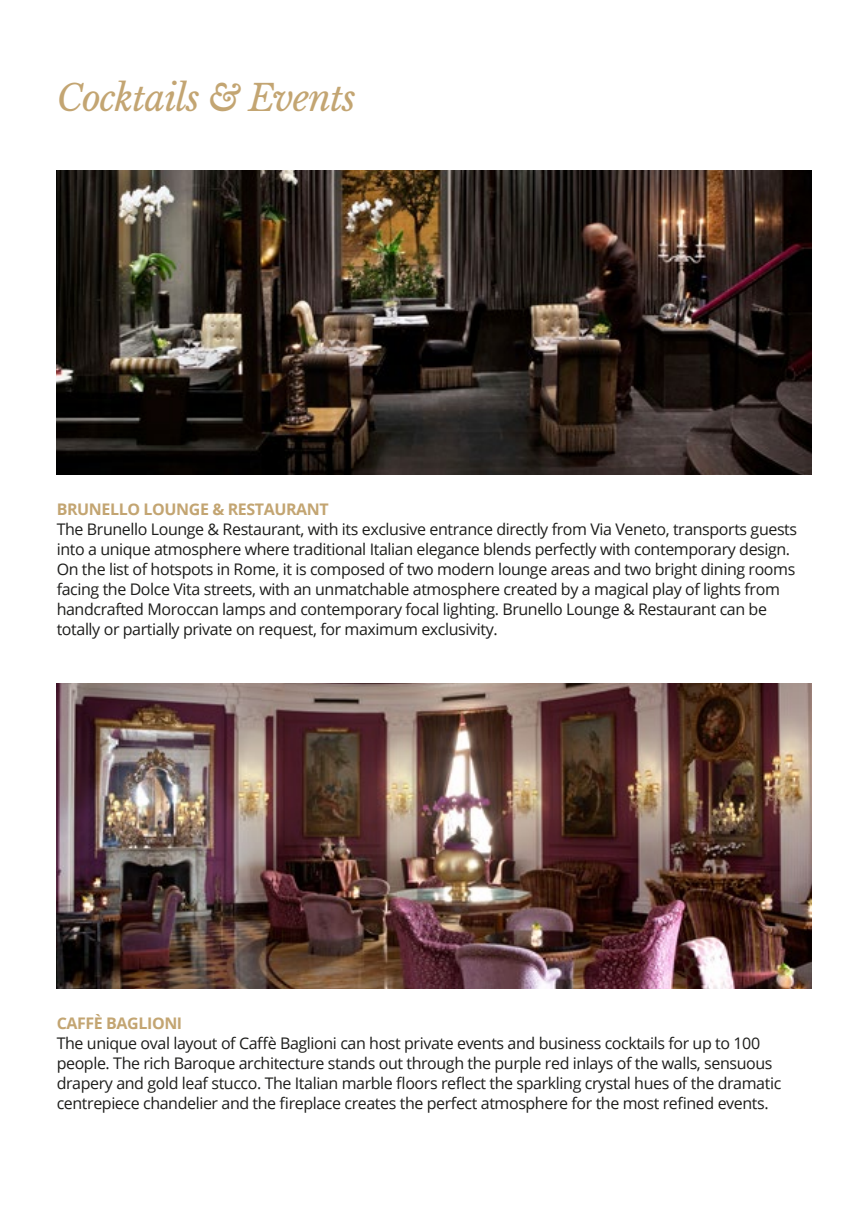
<style>
.page{position:relative;width:868px;height:1214px;background:#fff}
.page>*{position:absolute;margin:0;border:0;box-sizing:border-box;transform-origin:0 0}
.t1{font:italic 36px "Libre Baskerville";letter-spacing:-.025em;color:#c3a572}
.t2{font:16px/20px "Open Sans";letter-spacing:-.025em;color:#1d1d1b}
.t3{font:700 16px "Open Sans";letter-spacing:-.025em;color:#c3a572}
</style>
<div class="page">
<img style="left:57px;top:171px;width:754px;height:303px">
<img style="left:57px;top:683px;width:754px;height:305px">
<h1 class="t1" style="left:57px;top:76px;width:301px">Cocktails &amp; Events</h1>
<p class="t3" style="left:57px;top:498px;width:273px">BRUNELLO LOUNGE &amp; RESTAURANT</p>
<p class="t2" style="left:57px;top:518px;width:741px">The Brunello Lounge &amp; Restaurant, with its exclusive entrance directly from Via Veneto, transports guests into a unique atmosphere where traditional Italian elegance blends perfectly with contemporary design.<br>On the list of hotspots in Rome, it is composed of two modern lounge areas and two bright dining rooms facing the Dolce Vita streets, with an unmatchable atmosphere created by a magical play of lights from handcrafted Moroccan lamps and contemporary focal lighting. Brunello Lounge &amp; Restaurant can be totally or partially private on request, for maximum exclusivity.</p>
<p class="t3" style="left:57px;top:1011px;width:127px">CAFFÈ BAGLIONI</p>
<p class="t2" style="left:57px;top:1032px;width:726px">The unique oval layout of Caffè Baglioni can host private events and business cocktails for up to 100 people. The rich Baroque architecture stands out through the purple red inlays of the walls, sensuous drapery and gold leaf stucco. The Italian marble floors reflect the sparkling crystal hues of the dramatic centrepiece chandelier and the fireplace creates the perfect atmosphere for the most refined events.</p>
</div>
